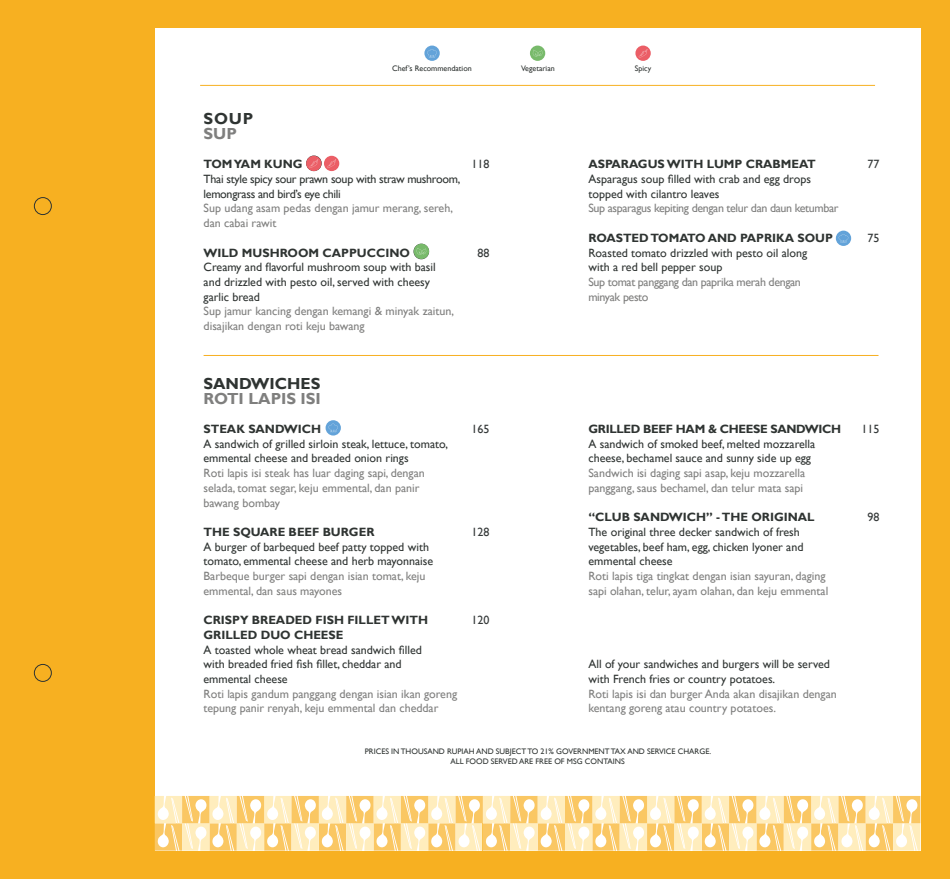
<style>
.page{position:relative;width:950px;height:879px;background:#f7b021}
.page>*{position:absolute;margin:0;border:0;box-sizing:border-box;transform-origin:0 0}
.t1{font:700 16px "Gill Sans";color:#7f7f7e}
.t2{font:700 16px "Gill Sans";color:#2f3432}
.t3{font:12px/14.7px "Gill Sans";color:#2f3432}
.t4{font:12px/14.7px "Gill Sans";color:#7f7f7e}
.t5{font:700 12px/14.7px "Gill Sans";color:#2f3432}
.t6{font:12px/14.7px "Gill Sans";letter-spacing:-.03em;color:#7f7f7e}
.t7{font:12px/14.7px "Gill Sans";letter-spacing:-.025em;color:#2f3432}
.t8{font:700 12px "Gill Sans";letter-spacing:-.025em;color:#2f3432}
.t9{font:12px "Gill Sans";color:#353939}
.t10{font:8px/9.6px "Gill Sans";color:#2f3432;text-align:center}
</style>
<div class="page">
<div style="left:155px;top:28px;width:765px;height:822px;background:#fff"></div>
<svg style="left:155px;top:796px;width:765px;height:54px"></svg>
<svg style="left:424px;top:46px;width:16px;height:15px"></svg>
<svg style="left:427px;top:49px;width:10px;height:8px"></svg>
<svg style="left:635px;top:46px;width:16px;height:15px"></svg>
<svg style="left:638px;top:49px;width:9px;height:8px"></svg>
<div style="left:530px;top:46px;width:15px;height:15px;background:#78ba6b;border-radius:50%"></div>
<svg style="left:532px;top:50px;width:10px;height:7px"></svg>
<hr style="left:200px;top:85px;width:675px;height:1px;background:#f7b021">
<div style="left:34px;top:197px;width:17px;height:18px;border:1px solid #2f3432;border-radius:50%"></div>
<div style="left:34px;top:664px;width:17px;height:17px;border:1px solid #2f3432;border-radius:50%"></div>
<svg style="left:835px;top:231px;width:16px;height:15px"></svg>
<svg style="left:838px;top:234px;width:10px;height:8px"></svg>
<svg style="left:325px;top:420px;width:16px;height:15px"></svg>
<svg style="left:328px;top:424px;width:10px;height:8px"></svg>
<div style="left:306px;top:156px;width:15px;height:15px;background:#eb5e66;border-radius:50%"></div>
<svg style="left:307px;top:158px;width:13px;height:11px"></svg>
<div style="left:324px;top:156px;width:15px;height:15px;background:#eb5e66;border-radius:50%"></div>
<svg style="left:327px;top:159px;width:9px;height:9px"></svg>
<div style="left:414px;top:244px;width:15px;height:15px;background:#78ba6b;border-radius:50%"></div>
<svg style="left:416px;top:248px;width:10px;height:7px"></svg>
<hr style="left:204px;top:355px;width:674px;height:1px;background:#f7b021">
<p class="t10" style="left:392px;top:64px;width:81px">Chef’s Recommendation</p>
<p class="t10" style="left:521px;top:64px;width:35px">Vegetarian</p>
<p class="t10" style="left:635px;top:64px;width:18px">Spicy</p>
<h1 class="t2" style="left:204px;top:109px;width:14px">SOU</h1>
<h1 class="t2" style="left:243px;top:109px;width:12px">P</h1>
<h1 class="t1" style="left:204px;top:124px;width:35px">SU P</h1>
<p class="t5" style="left:204px;top:157px;width:97px">TOM YAM KUNG</p>
<p class="t7" style="left:204px;top:172px;width:258px">Thai style spicy sour prawn soup with straw mushroom, lemongrass and bird’s eye chili</p>
<p class="t4" style="left:204px;top:201px;width:251px">Sup udang asam pedas dengan jamur merang, sereh, dan cabai rawit</p>
<p class="t5" style="left:204px;top:245px;width:208px">WILD MUSHROOM CAPPUCCINO</p>
<p class="t3" style="left:204px;top:260px;width:234px">Creamy and flavorful mushroom soup with basil and drizzled with pesto oil, served with cheesy garlic bread</p>
<p class="t4" style="left:204px;top:304px;width:252px">Sup jamur kancing dengan kemangi &amp; minyak zaitun, disajikan dengan roti keju bawang</p>
<p class="t9" style="left:471px;top:157px;width:19px">118</p>
<p class="t9" style="left:477px;top:245px;width:13px">88</p>
<h1 class="t2" style="left:203px;top:374px;width:13px">SAND</h1>
<h1 class="t2" style="left:251px;top:374px;width:30px">WICHES</h1>
<h1 class="t1" style="left:203px;top:388px;width:11px">ROTI</h1>
<h1 class="t1" style="left:248px;top:388px;width:60px">LAPISISI</h1>
<p class="t5" style="left:203px;top:422px;width:119px">STEAK SANDWICH</p>
<p class="t3" style="left:203px;top:436px;width:246px">A sandwich of grilled sirloin steak, lettuce, tomato, emmental cheese and breaded onion rings</p>
<p class="t4" style="left:203px;top:466px;width:223px">Roti lapis isi steak has luar daging sapi, dengan selada, tomat segar, keju emmental, dan panir bawang bombay</p>
<p class="t5" style="left:203px;top:525px;width:172px">THE SQUARE BEEF BURG ER</p>
<p class="t3" style="left:203px;top:539px;width:231px">A burger of barbequed beef patty topped with tomato, emmental cheese and herb mayonnaise</p>
<p class="t4" style="left:203px;top:569px;width:224px">Barbeque burger sapi dengan isian tomat, keju emmental, dan saus mayones</p>
<p class="t5" style="left:203px;top:613px;width:226px">CRISPY BREADED FISH FILLET WITH<br>GRILLED DUO CHEESE</p>
<p class="t3" style="left:203px;top:642px;width:220px">A toasted whole wheat bread sandwich filled with breaded fried fish fillet, cheddar and emmental cheese</p>
<p class="t4" style="left:203px;top:686px;width:255px">Roti lapis gandum panggang dengan isian ikan goreng tepung panir renyah, keju emmental dan cheddar</p>
<p class="t9" style="left:471px;top:422px;width:19px">165</p>
<p class="t9" style="left:471px;top:525px;width:19px">128</p>
<p class="t9" style="left:471px;top:613px;width:19px">120</p>
<p class="t5" style="left:588px;top:157px;width:229px">ASPARAG US WITH LUMP CRABM EAT</p>
<p class="t3" style="left:588px;top:172px;width:224px">Asparagus soup filled with crab and egg drops topped with cilantro leaves</p>
<p class="t6" style="left:588px;top:201px;width:252px">Sup asparagus kepiting dengan telur dan daun ketumbar</p>
<p class="t5" style="left:588px;top:231px;width:245px">ROASTED TOMATO AND PAPRIKA SOUP</p>
<p class="t3" style="left:588px;top:245px;width:220px">Roasted tomato drizzled with pesto oil along with a red bell pepper soup</p>
<p class="t6" style="left:588px;top:275px;width:214px">Sup tomat panggang dan paprika merah dengan minyak pesto</p>
<p class="t8" style="left:588px;top:422px;width:254px">GRILLED BEEF HAM &amp; CHEESE SANDWICH</p>
<p class="t3" style="left:588px;top:436px;width:228px">A sandwich of smoked beef, melted mozzarella cheese, bechamel sauce and sunny side up egg</p>
<p class="t4" style="left:588px;top:466px;width:218px">Sandwich isi daging sapi asap, keju mozzarella panggang, saus bechamel, dan telur mata sapi</p>
<p class="t5" style="left:588px;top:510px;width:228px">“CLUB SANDWICH” - THE ORIG INAL</p>
<p class="t3" style="left:588px;top:525px;width:217px">The original three decker sandwich of fresh vegetables, beef ham, egg, chicken lyoner and emmental cheese</p>
<p class="t4" style="left:588px;top:569px;width:241px">Roti lapis tiga tingkat dengan isian sayuran, daging sapi olahan, telur, ayam olahan, dan keju emmental</p>
<p class="t3" style="left:588px;top:657px;width:243px">All of your sandwiches and burgers will be served with French fries or country potatoes.</p>
<p class="t4" style="left:588px;top:686px;width:250px">Roti lapis isi dan burger Anda akan disajikan dengan kentang goreng atau country potatoes.</p>
<p class="t10" style="left:365px;top:747px;width:348px">Prices in Thousand Rupiah and subject to 21% Government Tax and Service Charg e.<br>All food served are free of MSG Contains</p>
<p class="t9" style="left:867px;top:157px;width:13px">77</p>
<p class="t9" style="left:867px;top:231px;width:13px">75</p>
<p class="t9" style="left:861px;top:422px;width:19px">115</p>
<p class="t9" style="left:867px;top:510px;width:13px">98</p>
</div>
